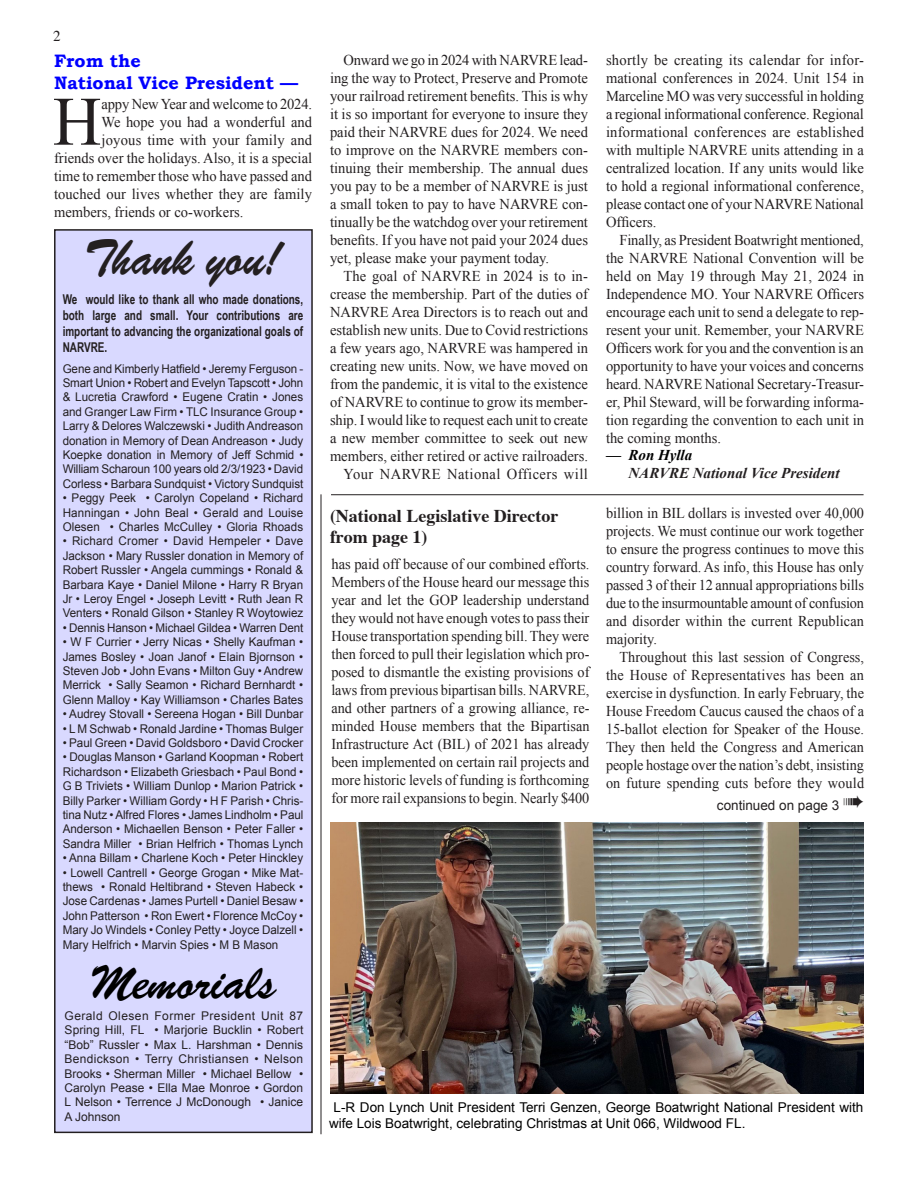
<style>
.page{position:relative;width:918px;height:1188px;background:#fff}
.page>*{position:absolute;margin:0;border:0;box-sizing:border-box;transform-origin:0 0}
.Plain_Text{font:69.3px "Times New Roman";color:#231f20}
.t1{font:49.8px "Brush Script";color:#231f20;scale:.96 1}
.t2{font:47.1px "Brush Script";color:#000}
.t3{font:700 18px/21.6px "Times";color:#231f20}
.Plain_Text-2{font:700 18px "Bookman Old Style";color:#00f}
.Plain_Text-3{font:15px/18px "Times New Roman";color:#231f20;text-align:justify}
.Plain_Text-4{font:15px/18px "Times New Roman";color:#231f20;text-align:justify;scale:.95 1}
.Plain_Text-5{font:15px "Times New Roman";letter-spacing:.03em;color:#231f20}
.Plain_Text-6{font:italic 700 15px "Times New Roman";color:#231f20}
.Plain_Text-7{font:italic 700 15px "Times New Roman";color:#000}
.t4{font:15px "Times";color:#231f20}
.Plain_Text-8{font:13.5px/16.2px "Arial";color:#000}
.t5{font:700 13.5px/16.2px "Arial Narrow";color:#231f20;text-align:justify;scale:.9 1}
.t6{font:13.5px "Arial";color:#231f20}
.Plain_Text-9{font:12px/14.4px "Arial";color:#231f20;text-align:justify}
</style>
<div class="page">
<div style="left:55px;top:230px;width:257px;height:902px;background:#d9d9ff"></div>
<div style="left:54px;top:229px;width:259px;height:904px;border:2px solid #231f20"></div>
<hr style="left:331px;top:494px;width:533px;height:1px;background:#231f20">
<hr style="left:321px;top:494px;width:1px;height:640px;background:#231f20">
<img style="left:330px;top:822px;width:534px;height:271px">
<p class="t4" style="left:53px;top:22px;width:9px">2</p>
<p class="Plain_Text-2" style="left:54px;top:50px;width:88px">From the</p>
<p class="Plain_Text-2" style="left:54px;top:72px;width:246px">National Vice President —</p>
<p class="Plain_Text" style="left:53px;top:75px;width:50px">H</p>
<p class="Plain_Text-3" style="left:101px;top:94px;width:212px">appy New Year and welcome to 2024.</p>
<p class="Plain_Text-3" style="left:101px;top:112px;width:212px">We hope you had a wonderful and</p>
<p class="Plain_Text-3" style="left:101px;top:130px;width:212px">joyous time with your family and</p>
<p class="Plain_Text-3" style="left:54px;top:148px;width:260px">friends over the holidays. Also, it is a special</p>
<p class="Plain_Text-3" style="left:54px;top:166px;width:260px">time to remember those who have passed and</p>
<p class="Plain_Text-3" style="left:54px;top:184px;width:260px">touched our lives whether they are family</p>
<p class="Plain_Text-3" style="left:54px;top:202px;width:191px">members, friends or co-workers.</p>
<p class="t1" style="left:86px;top:226px;width:203px">Thank you!</p>
<p class="t5" style="left:63px;top:290px;width:269px">We would like to thank all who made donations, both large and small. Your contributions are important to advancing the organizational goals of NARVRE.</p>
<p class="Plain_Text-9" style="left:63px;top:361px;width:242px">Gene and Kimberly Hatfield • Jeremy Ferguson - Smart Union • Robert and Evelyn Tapscott • John &amp; Lucretia Crawford • Eugene Cratin • Jones and Granger Law Firm • TLC Insurance Group • Larry &amp; Delores Walczewski • Judith Andreason donation in Memory of Dean Andreason • Judy Koepke donation in Memory of Jeff Schmid • William Scharoun 100 years old 2/3/1923 • David Corless • Barbara Sundquist • Victory Sundquist</p>
<p class="Plain_Text-9" style="left:63px;top:491px;width:242px">• Peggy Peek • Carolyn Copeland • Richard Hanningan • John Beal • Gerald and Louise Olesen • Charles McCulley • Gloria Rhoads</p>
<p class="Plain_Text-9" style="left:63px;top:534px;width:242px">• Richard Cromer • David Hempeler • Dave Jackson • Mary Russler donation in Memory of Robert Russler • Angela cummings • Ronald &amp; Barbara Kaye • Daniel Milone • Harry R Bryan Jr • Leroy Engel • Joseph Levitt • Ruth Jean R Venters • Ronald Gilson • Stanley R Woytowiez</p>
<p class="Plain_Text-9" style="left:63px;top:621px;width:242px">• Dennis Hanson • Michael Gildea • Warren Dent</p>
<p class="Plain_Text-9" style="left:63px;top:635px;width:242px">• W F Currier • Jerry Nicas • Shelly Kaufman • James Bosley • Joan Janof • Elain Bjornson • Steven Job • John Evans • Milton Guy • Andrew Merrick • Sally Seamon • Richard Bernhardt • Glenn Malloy • Kay Williamson • Charles Bates</p>
<p class="Plain_Text-9" style="left:63px;top:707px;width:242px">• Audrey Stovall • Sereena Hogan • Bill Dunbar</p>
<p class="Plain_Text-9" style="left:63px;top:721px;width:242px">• L M Schwab • Ronald Jardine • Thomas Bulger</p>
<p class="Plain_Text-9" style="left:63px;top:736px;width:242px">• Paul Green • David Goldsboro • David Crocker</p>
<p class="Plain_Text-9" style="left:63px;top:750px;width:242px">• Douglas Manson • Garland Koopman • Robert Richardson • Elizabeth Griesbach • Paul Bond • G B Triviets • William Dunlop • Marion Patrick • Billy Parker • William Gordy • H F Parish • Chris&shy;tina Nutz • Alfred Flores • James Lindholm • Paul Anderson • Michaellen Benson • Peter Faller • Sandra Miller • Brian Helfrich • Thomas Lynch</p>
<p class="Plain_Text-9" style="left:63px;top:851px;width:242px">• Anna Billam • Charlene Koch • Peter Hinckley</p>
<p class="Plain_Text-9" style="left:63px;top:865px;width:242px">• Lowell Cantrell • George Grogan • Mike Mat&shy;thews • Ronald Heltibrand • Steven Habeck • Jose Cardenas • James Purtell • Daniel Besaw • John Patterson • Ron Ewert • Florence McCoy • Mary Jo Windels • Conley Petty • Joyce Dalzell • Mary Helfrich • Marvin Spies • M B Mason</p>
<p class="t2" style="left:90px;top:953px;width:188px">Memorials</p>
<p class="Plain_Text-9" style="left:65px;top:1009px;width:240px">Gerald Olesen Former President Unit 87<br>Spring Hill, FL • Marjorie Bucklin • Robert “Bob” Russler • Max L. Harshman • Dennis Bendickson • Terry Christiansen • Nelson Brooks • Sherman Miller • Michael Bellow • Carolyn Pease • Ella Mae Monroe • Gordon L Nelson • Terrence J McDonough • Janice A Johnson</p>
<p class="Plain_Text-3" style="left:330px;top:50px;width:260px;text-indent:14px">Onward we go in 2024 with NARVRE lead&shy;ing the way to Protect, Preserve and Promote your railroad retirement benefits. This is why it is so important for everyone to insure they paid their NARVRE dues for 2024. We need to improve on the NARVRE members con&shy;tinuing their membership. The annual dues you pay to be a member of NARVRE is just a small token to pay to have NARVRE con&shy;tinually be the watchdog over your retirement benefits. If you have not paid your 2024 dues yet, please make your payment today.</p>
<p class="Plain_Text-3" style="left:330px;top:266px;width:260px;text-indent:14px">The goal of NARVRE in 2024 is to in&shy;crease the membership. Part of the duties of NARVRE Area Directors is to reach out and establish new units. Due to Covid restrictions a few years ago, NARVRE was hampered in creating new units. Now, we have moved on from the pandemic, it is vital to the existence of NARVRE to continue to grow its member&shy;ship. I would like to request each unit to create a new member committee to seek out new members, either retired or active railroaders.</p>
<p class="Plain_Text-5" style="left:344px;top:463px;width:246px">Your NARVRE National Officers will</p>
<p class="t3" style="left:330px;top:505px;width:230px">(National Legislative Director from page 1)</p>
<p class="Plain_Text-3" style="left:331px;top:554px;width:260px">has paid off because of our combined efforts.<br>Members of the House heard our message this year and let the GOP leadership understand they would not have enough votes to pass their House transportation spending bill. They were then forced to pull their legislation which pro&shy;posed to dismantle the existing provisions of laws from previous bipartisan bills. NARVRE, and other partners of a growing alliance, re&shy;minded House members that the Bipartisan Infrastructure Act (BIL) of 2021 has already been implemented on certain rail projects and more historic levels of funding is forthcoming for more rail expansions to begin. Nearly $400</p>
<p class="Plain_Text-3" style="left:606px;top:50px;width:260px">shortly be creating its calendar for infor&shy;mational conferences in 2024. Unit 154 in Marceline MO was very successful in holding a regional informational conference. Regional informational conferences are established with multiple NARVRE units attending in a centralized location. If any units would like to hold a regional informational conference, please contact one of your NARVRE National Officers.</p>
<p class="Plain_Text-3" style="left:606px;top:230px;width:260px;text-indent:14px">Finally, as President Boatwright mentioned, the NARVRE National Convention will be held on May 19 through May 21, 2024 in Independence MO. Your NARVRE Officers encourage each unit to send a delegate to rep&shy;resent your unit. Remember, your NARVRE Officers work for you and the convention is an opportunity to have your voices and concerns heard. NARVRE National Secretary-Treasur&shy;er, Phil Steward, will be forwarding informa&shy;tion regarding the convention to each unit in the coming months.</p>
<p class="Plain_Text-7" style="left:606px;top:445px;width:88px">— Ron Hylla</p>
<p class="Plain_Text-6" style="left:628px;top:463px;width:213px">NARVRE National Vice President</p>
<p class="Plain_Text-4" style="left:606px;top:504px;width:273px">billion in BIL dollars is invested over 40,000 projects. We must continue our work together to ensure the progress continues to move this country forward. As info, this House has only passed 3 of their 12 annual appropriations bills due to the insurmountable amount of confusion and disorder within the current Republican majority.</p>
<p class="Plain_Text-4" style="left:606px;top:648px;width:273px;text-indent:14px">Throughout this last session of Congress, the House of Representatives has been an exercise in dysfunction. In early February, the House Freedom Caucus caused the chaos of a 15-ballot election for Speaker of the House.<br>They then held the Congress and American people hostage over the nation’s debt, insisting on future spending cuts before they would</p>
<p class="t6" style="left:717px;top:796px;width:149px">continued on page 3 ➠</p>
<p class="Plain_Text-8" style="left:329px;top:1099px;width:536px;text-indent:5px">L-R Don Lynch Unit President Terri Genzen, George Boatwright National President with wife Lois Boatwright, celebrating Christmas at Unit 066, Wildwood FL.</p>
</div>
